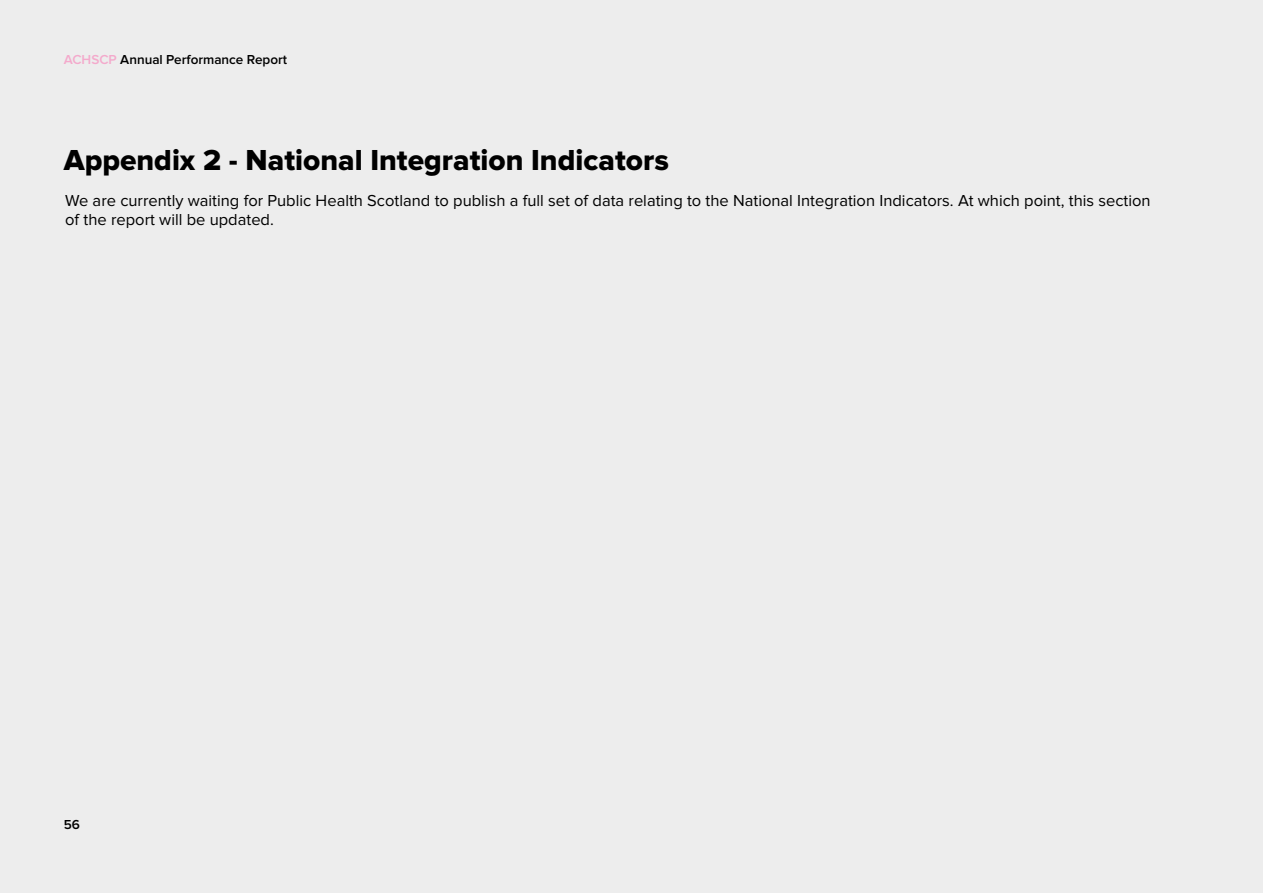
<style>
.page{position:relative;width:1263px;height:893px;background:#ededed}
.page>*{position:absolute;margin:0;border:0;box-sizing:border-box;transform-origin:0 0}
.t1{font:30px "Proxima Nova Extrabld";color:#000}
.t2{font:16.5px/19.5px "Proxima Nova";color:#000}
.t3{font:600 13.5px "Proxima Nova";color:#000}
.s1{color:#f4aacc}
</style>
<div class="page">
<p class="t3" style="left:64px;top:51px;width:225px"><span class="s1">ACHSCP</span> Annual Performance Report</p>
<h1 class="t1" style="left:64px;top:142px;width:607px">Appendix 2 - National Integration Indicators</h1>
<p class="t2" style="left:65px;top:191px;width:1087px">We are currently waiting for Public Health Scotland to publish a full set of data relating to the National Integration Indicators. At which point, this section of the report will be updated.</p>
<p class="t3" style="left:64px;top:816px;width:18px">56</p>
</div>
